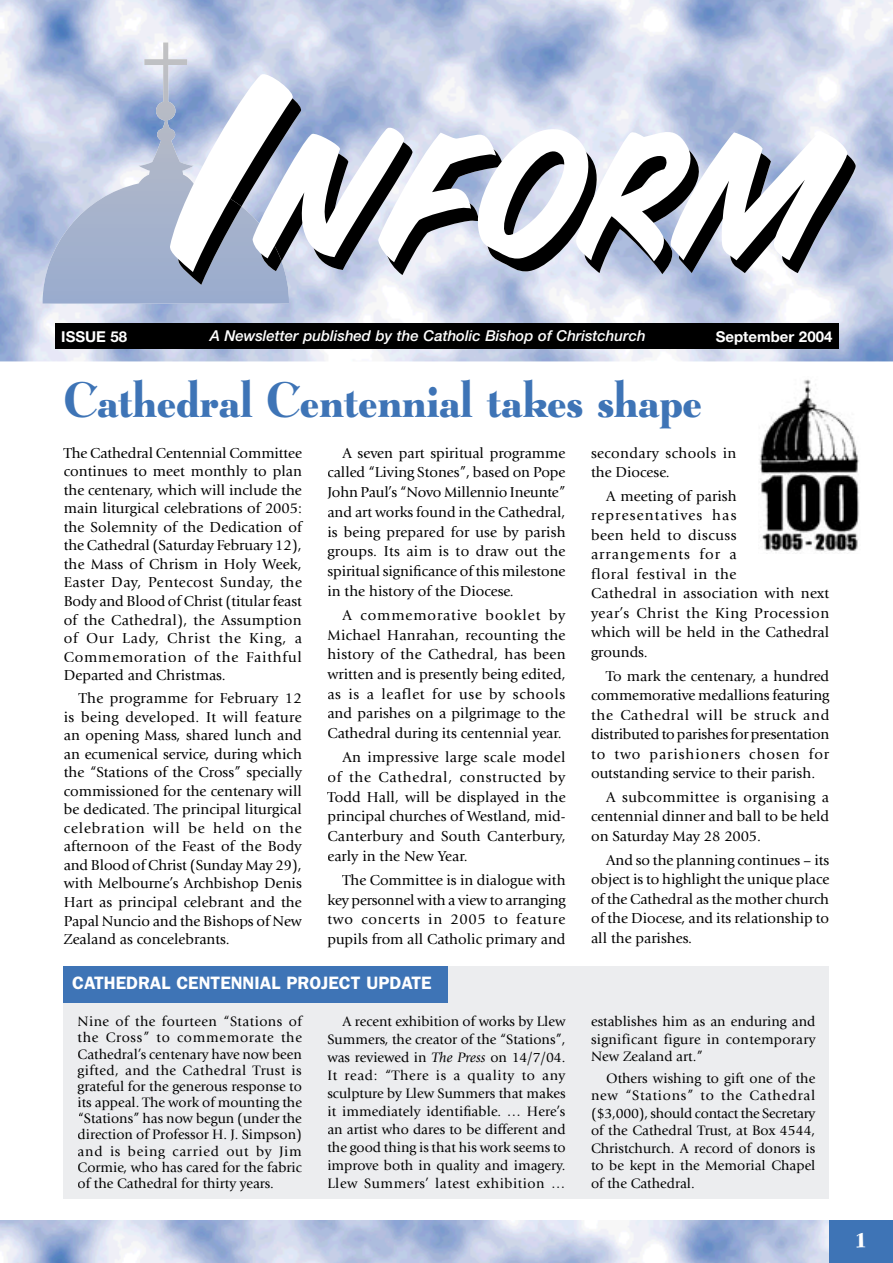
<style>
.page{position:relative;width:893px;height:1263px;background:#fff}
.page>*{position:absolute;margin:0;border:0;box-sizing:border-box;transform-origin:0 0}
.t1{font:700 51px "Lucian BT";letter-spacing:-.015em;color:#3e74b6;scale:.88 1}
.t2{font:27px "Spumoni LP";color:#fff}
.t3{font:600 18px "Franklin Gothic";color:#fff}
.t4{font:15px/18.6px "Giovanni";color:#000;text-align:justify}
.t5{font:15px/19.5px "Giovanni";letter-spacing:.03em;color:#000}
.t6{font:italic 500 15px "Helvetica Neue";color:#fff}
.t7{font:15px/19.5px "Giovanni";letter-spacing:.025em;color:#000}
.t8{font:700 15px "Helvetica Neue";color:#fff}
.t9{font:14.25px/16.2px "Giovanni";color:#000;text-align:justify}
.s1{font-style:italic}
</style>
<div class="page">
<div style="left:64px;top:966px;width:765px;height:233px;background:#ecedef"></div>
<img style="left:0;top:1220px;width:829px;height:43px">
<img style="left:0;top:0;width:893px;height:361px">
<svg style="left:42px;top:42px;width:247px;height:262px;background:#b3c0da"></svg>
<div style="left:829px;top:1220px;width:64px;height:43px;background:#3e74b6"></div>
<div style="left:55px;top:323px;width:783px;height:26px;background:#000"></div>
<img style="left:177px;top:272px;width:64px;height:13px">
<img style="left:386px;top:272px;width:118px;height:3px">
<img style="left:675px;top:144px;width:181px;height:129px">
<svg style="left:170px;top:74px;width:678px;height:198px"></svg>
<img style="left:759px;top:379px;width:100px;height:173px">
<div style="left:64px;top:966px;width:384px;height:36px;background:#3e74b6"></div>
<p class="t8" style="left:61px;top:327px;width:67px">ISSUE 58</p>
<p class="t6" style="left:210px;top:327px;width:437px">A Newsletter published by the Catholic Bishop of Christchurch</p>
<p class="t8" style="left:716px;top:327px;width:118px">September 2004</p>
<h1 class="t1" style="left:64px;top:368px;width:727px">Cathedral Centennial takes shape</h1>
<p class="t7" style="left:591px;top:443px;width:147px">secondary schools in the Diocese.</p>
<p class="t5" style="left:591px;top:486px;width:240px;text-indent:15px">A meeting of parish representatives has<br>been held to discuss arrangements for a<br>floral festival in the<br>Cathedral in association with next year’s Christ the King Procession which will be held in the Cathedral grounds.</p>
<p class="t4" style="left:591px;top:666px;width:240px;line-height:19.5px;text-indent:15px">To mark the centenary, a hundred commemorative medallions featuring the Cathedral will be struck and distributed to parishes for presentation to two parishioners chosen for outstanding service to their parish.</p>
<p class="t4" style="left:591px;top:787px;width:240px;line-height:19.5px;text-indent:15px">A subcommittee is organising a centennial dinner and ball to be held on Saturday May 28 2005.</p>
<p class="t4" style="left:591px;top:850px;width:240px;line-height:19.5px;text-indent:15px">And so the planning continues – its object is to highlight the unique place of the Cathedral as the mother church of the Diocese, and its relationship to all the parishes.</p>
<p class="t4" style="left:64px;top:444px;width:240px">The Cathedral Centennial Committee continues to meet monthly to plan the centenary, which will include the main liturgical celebrations of 2005: the Solemnity of the Dedication of the Cathedral (Saturday February 12), the Mass of Chrism in Holy Week, Easter Day, Pentecost Sunday, the Body and Blood of Christ (titular feast of the Cathedral), the Assumption of Our Lady, Christ the King, a Commemoration of the Faithful Departed and Christmas.</p>
<p class="t4" style="left:64px;top:689px;width:240px;text-indent:15px">The programme for February 12 is being developed. It will feature an opening Mass, shared lunch and an ecumenical service, during which the “Stations of the Cross” specially commissioned for the centenary will be dedicated. The principal liturgical celebration will be held on the afternoon of the Feast of the Body and Blood of Christ (Sunday May 29), with Melbourne’s Archbishop Denis Hart as principal celebrant and the Papal Nuncio and the Bishops of New Zealand as concelebrants.</p>
<p class="t4" style="left:327px;top:443px;width:240px;line-height:19.8px;text-indent:15px">A seven part spiritual programme called “Living Stones”, based on Pope John Paul’s “Novo Millennio Ineunte” and art works found in the Cathedral, is being prepared for use by parish groups. Its aim is to draw out the spiritual significance of this milestone in the history of the Diocese.</p>
<p class="t4" style="left:327px;top:605px;width:240px;line-height:19.8px;text-indent:15px">A commemorative booklet by Michael Hanrahan, recounting the history of the Cathedral, has been written and is presently being edited, as is a leaflet for use by schools and parishes on a pilgrimage to the Cathedral during its centennial year.</p>
<p class="t4" style="left:327px;top:747px;width:240px;line-height:19.8px;text-indent:15px">An impressive large scale model of the Cathedral, constructed by Todd Hall, will be displayed in the principal churches of Westland, mid-Canterbury and South Canterbury, early in the New Year.</p>
<p class="t4" style="left:327px;top:870px;width:240px;line-height:19.8px;text-indent:15px">The Committee is in dialogue with key personnel with a view to arranging two concerts in 2005 to feature pupils from all Catholic primary and</p>
<p class="t3" style="left:72px;top:973px;width:361px">CATHEDRAL CENTENNIAL PROJECT UPDATE</p>
<p class="t9" style="left:327px;top:1013px;width:240px;line-height:18px;text-indent:15px">A recent exhibition of works by Llew Summers, the creator of the “Stations”, was reviewed in <span class="s1">The Press</span> on 14/7/04.<br>It read: “There is a quality to any sculpture by Llew Summers that makes it immediately identifiable. … Here’s an artist who dares to be different and the good thing is that his work seems to improve both in quality and imagery.<br>Llew Summers’ latest exhibition …</p>
<p class="t9" style="left:591px;top:1013px;width:226px;line-height:17.5px">establishes him as an enduring and significant figure in contemporary New Zealand art.”</p>
<p class="t9" style="left:78px;top:1014px;width:226px">Nine of the fourteen “Stations of the Cross” to commemorate the Cathedral’s centenary have now been gifted, and the Cathedral Trust is grateful for the generous response to its appeal. The work of mounting the “Stations” has now begun (under the direction of Professor H. J. Simpson) and is being carried out by Jim Cormie, who has cared for the fabric of the Cathedral for thirty years.</p>
<p class="t9" style="left:591px;top:1070px;width:226px;line-height:17.5px;text-indent:15px">Others wishing to gift one of the new “Stations” to the Cathedral ($3,000), should contact the Secretary of the Cathedral Trust, at Box 4544, Christchurch. A record of donors is to be kept in the Memorial Chapel of the Cathedral.</p>
<h2 class="t2" style="left:857px;top:1226px;width:10px">1</h2>
</div>
